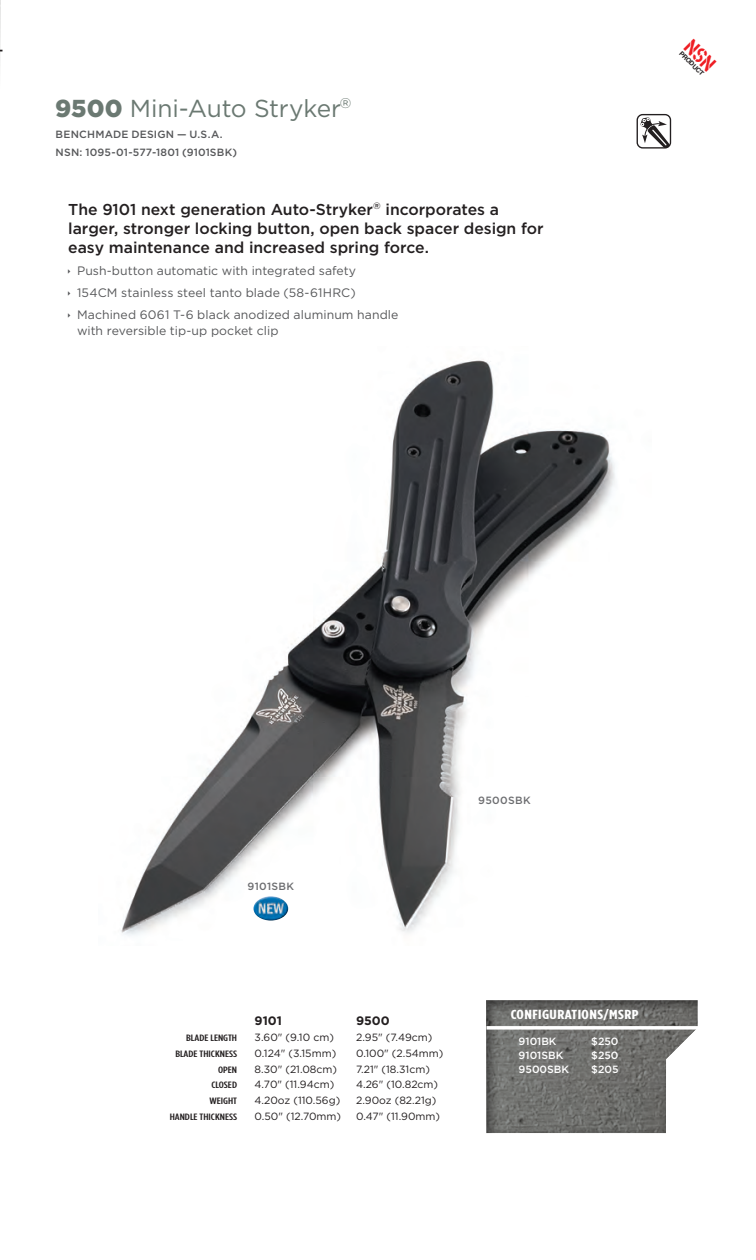
<style>
.page{position:relative;width:756px;height:1260px;background:#fff}
.page>*{position:absolute;margin:0;border:0;box-sizing:border-box;transform-origin:0 0}
.BLUE_Style_Name{font:24.5px "Gotham";letter-spacing:-.01em;color:#6b7972}
.Hero_paragraph_new_s{font:500 15.75px/19.2px "Gotham";color:#231f20}
.Config_MSRP_Header{font:700 13.12px "Gotham Condensed";letter-spacing:.025em;color:#fff;scale:1.33 1}
.Bulleted_product_des{font:12.25px/15.8px "Gotham";letter-spacing:.005em;color:#57585a}
.Measurements{font:700 12.25px "Gotham";color:#231f20}
.Measurements-2{font:10.5px "Gotham";color:#231f20}
.Designer__product_su{font:500 10.5px/17.5px "Gotham";letter-spacing:.02em;color:#57585a}
.SKUS___Prices{font:500 10.5px "Gotham";color:#fff}
.Knife_Callout{font:500 10.5px "Gotham";letter-spacing:.035em;color:#6c6d70}
.Measurements-3{font:500 9.1px "Gotham Condensed";color:#231f20;scale:1.33 1}
.t1{font:700 6.65px "Helvetica Neue";color:#231f20}
.s1{font-weight:900}
</style>
<div class="page">
<img style="left:0;top:0;width:1px;height:49px">
<div style="left:486px;top:998px;width:215px;height:136px;background:#231f20;opacity:.6"></div>
<svg style="left:486px;top:1026px;width:214px;height:4px"></svg>
<img style="left:121px;top:360px;width:494px;height:576px">
<div style="left:637px;top:114px;width:34px;height:35px;border:1px solid #231f20;border-radius:5px"></div>
<svg style="left:640px;top:117px;width:30px;height:31px"></svg>
<img style="left:253px;top:896px;width:35px;height:25px">
<p class="BLUE_Style_Name" style="left:55px;top:95px;width:298px"><span class="s1">9500</span> Mini-Auto Stryker<sup>®</sup></p>
<p class="Designer__product_su" style="left:56px;top:126px;width:183px">BENCHMADE DESIGN — U.S.A.<br>NSN: 1095-01-577-1801 (9101SBK)</p>
<p class="Hero_paragraph_new_s" style="left:68px;top:199px;width:477px">The 9101 next generation Auto-Stryker<sup>®</sup> incorporates a larger, stronger locking button, open back spacer design for easy maintenance and increased spring force.</p>
<p class="Bulleted_product_des" style="left:77px;top:263px;width:281px">Push-button automatic with integrated safety</p>
<p class="Bulleted_product_des" style="left:77px;top:285px;width:280px">154CM stainless steel tanto blade (58-61HRC)</p>
<p class="Bulleted_product_des" style="left:77px;top:307px;width:323px">Machined 6061 T-6 black anodized aluminum handle with reversible tip-up pocket clip</p>
<p class="t1" style="left:683px;top:49px;width:34px;rotate:45deg">PRODUCT</p>
<p class="Knife_Callout" style="left:248px;top:881px;width:48px">9101SBK</p>
<p class="Knife_Callout" style="left:478px;top:794px;width:54px">9500SBK</p>
<p class="Measurements" style="left:255px;top:1014px;width:29px">9101</p>
<p class="Measurements" style="left:356px;top:1014px;width:35px">9500</p>
<p class="Measurements-3" style="left:186px;top:1033px;width:40px">BLADE LENGTH</p>
<p class="Measurements-2" style="left:255px;top:1032px;width:81px">3.60" (9.10 cm)</p>
<p class="Measurements-2" style="left:356px;top:1032px;width:78px">2.95" (7.49cm)</p>
<p class="Measurements-3" style="left:175px;top:1049px;width:48px">BLADE THICKNESS</p>
<p class="Measurements-2" style="left:255px;top:1047px;width:83px">0.124" (3.15mm)</p>
<p class="Measurements-2" style="left:356px;top:1047px;width:89px">0.100" (2.54mm)</p>
<p class="Measurements-3" style="left:218px;top:1064px;width:16px">OPEN</p>
<p class="Measurements-2" style="left:255px;top:1063px;width:84px">8.30" (21.08cm)</p>
<p class="Measurements-2" style="left:356px;top:1063px;width:75px">7.21" (18.31cm)</p>
<p class="Measurements-3" style="left:212px;top:1080px;width:21px">CLOSED</p>
<p class="Measurements-2" style="left:255px;top:1079px;width:81px">4.70" (11.94cm)</p>
<p class="Measurements-2" style="left:356px;top:1079px;width:84px">4.26" (10.82cm)</p>
<p class="Measurements-3" style="left:209px;top:1096px;width:22px">WEIGHT</p>
<p class="Measurements-2" style="left:255px;top:1095px;width:87px">4.20oz (110.56g)</p>
<p class="Measurements-2" style="left:356px;top:1095px;width:82px">2.90oz (82.21g)</p>
<p class="Measurements-3" style="left:170px;top:1112px;width:52px">HANDLE THICKNESS</p>
<p class="Measurements-2" style="left:255px;top:1110px;width:88px">0.50" (12.70mm)</p>
<p class="Measurements-2" style="left:356px;top:1110px;width:86px">0.47" (11.90mm)</p>
<p class="Config_MSRP_Header" style="left:511px;top:1007px;width:98px">CONFIGURATIONS/MSRP</p>
<p class="SKUS___Prices" style="left:519px;top:1035px;width:39px">9101BK</p>
<p class="SKUS___Prices" style="left:591px;top:1035px;width:29px">$250</p>
<p class="SKUS___Prices" style="left:519px;top:1049px;width:46px">9101SBK</p>
<p class="SKUS___Prices" style="left:591px;top:1049px;width:29px">$250</p>
<p class="SKUS___Prices" style="left:519px;top:1063px;width:52px">9500SBK</p>
<p class="SKUS___Prices" style="left:591px;top:1063px;width:29px">$205</p>
</div>
